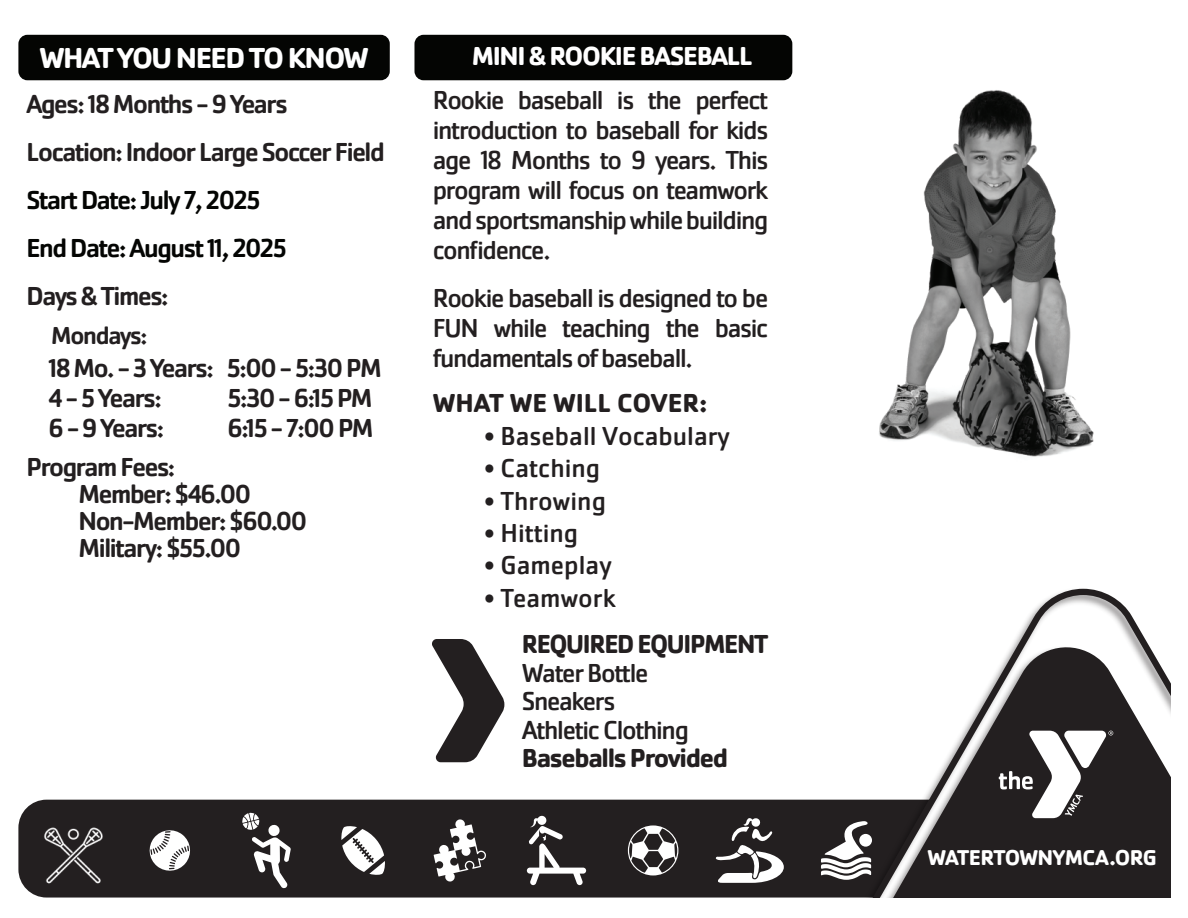
<style>
.page{position:relative;width:1188px;height:918px;background:#fff}
.page>*{position:absolute;margin:0;border:0;box-sizing:border-box;transform-origin:0 0}
.t1{font:700 30px "Cachet Pro";letter-spacing:-.05em;color:#fff}
.t2{font:27px/30px "Cachet Pro";letter-spacing:-.05em;color:#231f20;text-align:justify}
.t3{font:500 27px/27px "Cachet Pro";letter-spacing:-.05em;color:#231f20}
.t4{font:27px "Cachet Pro";color:#231f20}
.t5{font:500 27px/48px "Cachet Pro";letter-spacing:-.05em;color:#040503}
.t6{font:700 27px "Cachet Pro";letter-spacing:-.05em;color:#fff}
.t7{font:700 27px "Cachet Pro";letter-spacing:-.05em;color:#231f20;scale:.96 1}
.t8{font:700 27px "Cachet Pro";letter-spacing:-.05em;color:#231f20}
.t9{font:700 27px "Cachet Pro";color:#231f20}
.t10{font:500 25.5px "Cachet Pro";letter-spacing:-.05em;color:#231f20}
.t11{font:700 22.2px "Cachet Pro";letter-spacing:-.03em;color:#fff}
</style>
<div class="page">
<img style="left:879px;top:90px;width:215px;height:367px">
<div style="left:18px;top:800px;width:830px;height:98px;background:#231f20"></div>
<svg style="left:848px;top:589px;width:322px;height:309px"></svg>
<svg style="left:999px;top:731px;width:114px;height:87px"></svg>
<svg style="left:432px;top:639px;width:72px;height:123px"></svg>
<div style="left:18px;top:35px;width:372px;height:45px;background:#040503;border-radius:9px"></div>
<div style="left:414px;top:35px;width:378px;height:45px;background:#040503;border-radius:9px"></div>
<svg style="left:628px;top:825px;width:50px;height:50px"></svg>
<svg style="left:434px;top:819px;width:52px;height:63px"></svg>
<svg style="left:341px;top:826px;width:44px;height:49px"></svg>
<svg style="left:147px;top:828px;width:46px;height:45px"></svg>
<img style="left:35px;top:813px;width:76px;height:75px">
<svg style="left:242px;top:813px;width:49px;height:75px"></svg>
<svg style="left:716px;top:818px;width:68px;height:65px"></svg>
<svg style="left:527px;top:816px;width:59px;height:69px"></svg>
<svg style="left:821px;top:821px;width:50px;height:59px"></svg>
<p class="t1" style="left:39px;top:39px;width:331px">WHAT YOU NEED TO KNOW</p>
<p class="t6" style="left:472px;top:40px;width:282px">MINI &amp; ROOKIE BASEBALL</p>
<p class="t2" style="left:433px;top:86px;width:337px">Rookie baseball is the perfect introduction to baseball for kids age 18 Months to 9 years. This program will focus on teamwork and sportsmanship while building confidence.</p>
<p class="t2" style="left:433px;top:284px;width:337px">Rookie baseball is designed to be FUN while teaching the basic fundamentals of baseball.</p>
<p class="t9" style="left:433px;top:387px;width:276px">WHAT WE WILL COVER:</p>
<p class="t4" style="left:484px;top:420px;width:248px">• Baseball Vocabulary</p>
<p class="t4" style="left:484px;top:453px;width:118px">• Catching</p>
<p class="t4" style="left:484px;top:485px;width:123px">• Throwing</p>
<p class="t4" style="left:484px;top:517px;width:96px">• Hitting</p>
<p class="t4" style="left:484px;top:550px;width:129px">• Gameplay</p>
<p class="t4" style="left:484px;top:582px;width:133px">• Teamwork</p>
<p class="t7" style="left:522px;top:627px;width:258px">REQUIRED EQUIPMENT</p>
<p class="t2" style="left:522px;top:659px;width:169px;line-height:28.5px;text-align:left">Water Bottle<br>Sneakers<br>Athletic Clothing</p>
<p class="t8" style="left:522px;top:741px;width:208px">Baseballs Provided</p>
<p class="t3" style="left:27px;top:80px;width:360px;line-height:48px">Ages: 18 Months - 9 Years<br>Location: Indoor Large Soccer Field</p>
<p class="t5" style="left:27px;top:176px;width:262px">Start Date: July 7, 2025<br>End Date: August 11, 2025</p>
<p class="t3" style="left:27px;top:283px;width:144px">Days &amp; Times:</p>
<p class="t10" style="left:51px;top:321px;width:98px">Mondays:</p>
<p class="t3" style="left:49px;top:353px;width:335px;line-height:30px">18 Mo. - 3 Years: 5:00 - 5:30 PM<br>4 - 5 Years:</p>
<p class="t3" style="left:227px;top:385px;width:147px">5:30 - 6:15 PM</p>
<p class="t3" style="left:49px;top:415px;width:117px">6 - 9 Years:</p>
<p class="t3" style="left:227px;top:415px;width:148px">6:15 - 7:00 PM</p>
<p class="t3" style="left:78px;top:454px;width:230px;text-indent:-52px">Program Fees:<br>Member: $46.00<br>Non-Member: $60.00<br>Military: $55.00</p>
<p class="t11" style="left:927px;top:844px;width:231px">WATERTOWNYMCA.ORG</p>
</div>
